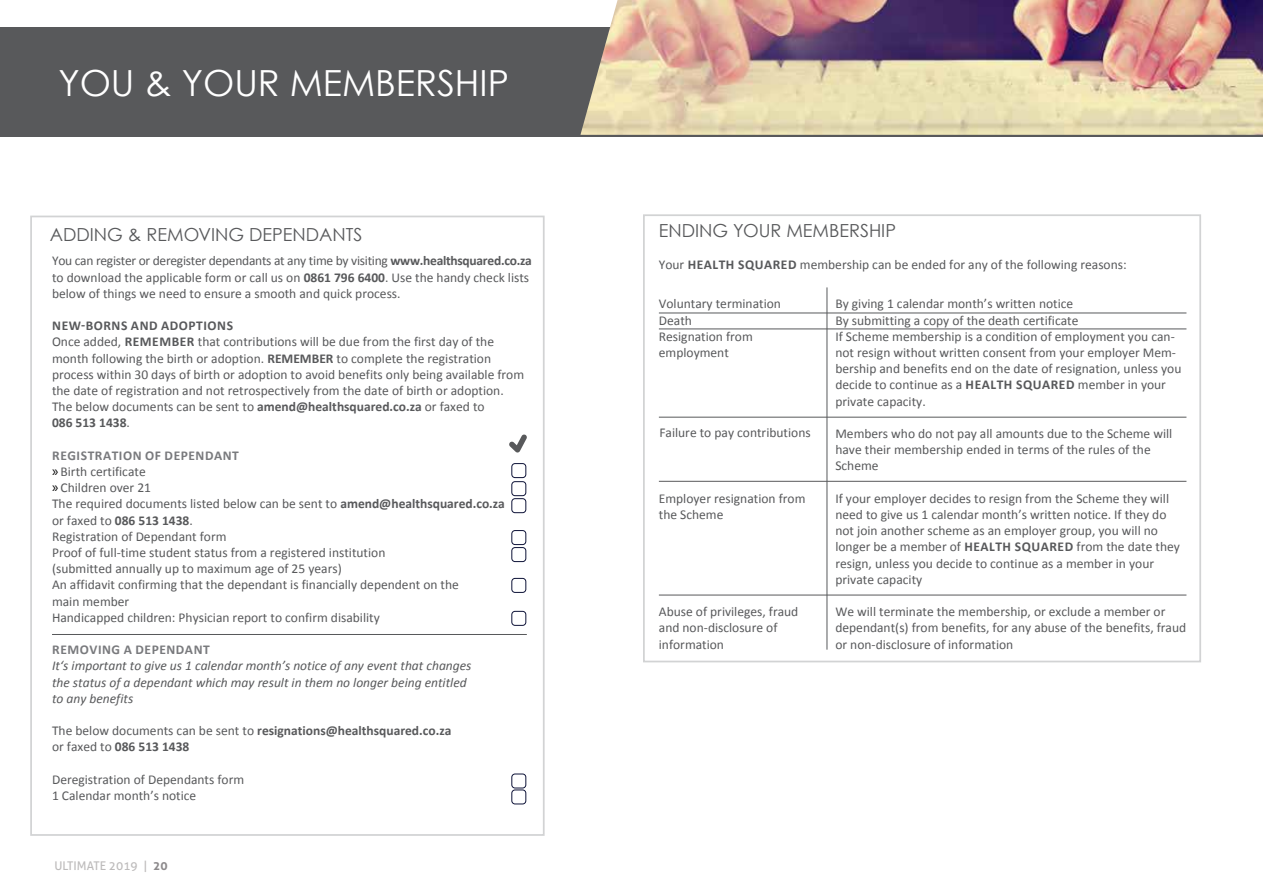
<style>
.page{position:relative;width:1263px;height:893px;background:#fff}
.page>*{position:absolute;margin:0;border:0;box-sizing:border-box;transform-origin:0 0}
.t1{font:36px "Century Gothic";color:#fff}
.t2{font:18px "Century Gothic";color:#58595b}
.t3{font:13.5px/16.2px "Calibri";color:#58595b}
.t4{font:italic 13.5px/16.2px "Calibri";color:#58595b}
.t5{font:700 13.5px/16.2px "Calibri";color:#58595b}
.t6{font:700 13.5px "Calibri";letter-spacing:.04em;color:#797a7d}
.t7{font:12px "Aller";color:#bdbbbb}
.s1{font-weight:700}
.s2{font-weight:700;color:#797a7d}
.s3{font-family:"Myriad Pro";font-size:15px;color:#000}
.s4{font-weight:400}
.s5{font-weight:700;color:#8d8a8c}
</style>
<div class="page">
<div style="left:0;top:0;width:1263px;height:136px;background:#58595b"></div>
<div style="left:0;top:0;width:1263px;height:27px;background:#fff"></div>
<div style="left:30px;top:216px;width:515px;height:620px;border:2px solid #d2d3d4"></div>
<hr style="left:52px;top:634px;width:475px;height:1px;background:#58595b">
<div style="left:512px;top:481px;width:14px;height:15px;border:1px solid #0d1237;border-radius:3px"></div>
<div style="left:512px;top:498px;width:14px;height:15px;border:1px solid #0d1237;border-radius:3px"></div>
<div style="left:512px;top:530px;width:14px;height:15px;border:1px solid #0d1237;border-radius:3px"></div>
<div style="left:512px;top:547px;width:14px;height:15px;border:1px solid #0d1237;border-radius:3px"></div>
<div style="left:512px;top:578px;width:14px;height:15px;border:1px solid #0d1237;border-radius:3px"></div>
<div style="left:512px;top:611px;width:14px;height:15px;border:1px solid #0d1237;border-radius:3px"></div>
<div style="left:512px;top:790px;width:14px;height:14px;border:1px solid #0d1237;border-radius:3px"></div>
<svg style="left:509px;top:434px;width:18px;height:18px"></svg>
<div style="left:512px;top:774px;width:14px;height:14px;border:1px solid #0d1237;border-radius:3px"></div>
<div style="left:512px;top:463px;width:14px;height:15px;border:1px solid #0d1237;border-radius:3px"></div>
<img style="left:580px;top:0;width:683px;height:135px">
<div style="left:643px;top:214px;width:558px;height:448px;border:2px solid #d2d3d4"></div>
<hr style="left:827px;top:287px;width:1px;height:363px;background:#58595b">
<hr style="left:659px;top:481px;width:527px;height:1px;background:#58595b">
<hr style="left:659px;top:595px;width:527px;height:1px;background:#58595b">
<hr style="left:659px;top:417px;width:527px;height:1px;background:#58595b">
<hr style="left:659px;top:329px;width:527px;height:1px;background:#58595b">
<hr style="left:659px;top:313px;width:527px;height:1px;background:#58595b">
<h1 class="t1" style="left:58px;top:61px;width:452px">YOU &amp; YOUR MEMBERSHIP</h1>
<h2 class="t2" style="left:50px;top:223px;width:314px">ADDING &amp; REMOVING DEPENDANTS</h2>
<p class="t3" style="left:52px;top:253px;width:481px">You can register or deregister dependants at any time by visiting <span class="s1">www.healthsquared.co.za </span>to download the applicable form or call us on <span class="s1">0861 796 6400</span>. Use the handy check lists below of things we need to ensure a smooth and quick process.</p>
<p class="t3" style="left:52px;top:318px;width:474px"><span class="s1">NEW-BORNS AND ADOPTIONS<br></span>Once added, <span class="s1">REMEMBER</span> that contributions will be due from the first day of the month following the birth or adoption. <span class="s1">REMEMBER</span> to complete the registration process within 30 days of birth or adoption to avoid benefits only being available from the date of registration and not retrospectively from the date of birth or adoption.<br>The below documents can be sent to <span class="s1">amend@healthsquared.co.za</span> or faxed to<br><span class="s1">086 513 1438</span>.</p>
<p class="t3" style="left:52px;top:447px;width:454px"><span class="s2">REGISTRATION OF DEPENDANT<br></span><span class="s3">»</span> Birth certificate<br><span class="s3">»</span> Children over 21<br>The required documents listed below can be sent to <span class="s1">amend@healthsquared.co.za </span>or faxed to <span class="s1">086 513 1438</span>.<br>Registration of Dependant form<br>Proof of full-time student status from a registered institution<br>(submitted annually up to maximum age of 25 years)<br>An affidavit confirming that the dependant is financially dependent on the<br>main member<br>Handicapped children: Physician report to confirm disability</p>
<p class="t6" style="left:52px;top:641px;width:159px">REMOVING A DEPENDANT</p>
<p class="t4" style="left:52px;top:657px;width:421px">It‘s important to give us 1 calendar month’s notice of any event that changes the status of a dependant which may result in them no longer being entitled to any benefits</p>
<p class="t5" style="left:52px;top:723px;width:401px"><span class="s4">The below documents can be sent to</span> resignations@healthsquared.co.za <span class="s4">or faxed to</span> 086 513 1438</p>
<p class="t3" style="left:52px;top:771px;width:194px">Deregistration of Dependants form<br>1 Calendar month’s notice</p>
<p class="t7" style="left:54px;top:858px;width:115px">ULTIMATE 2019 | <span class="s5">20</span></p>
<h2 class="t2" style="left:659px;top:219px;width:239px">ENDING YOUR MEMBERSHIP</h2>
<p class="t3" style="left:659px;top:257px;width:469px">Your <span class="s1">HEALTH SQUARED</span> membership can be ended for any of the following reasons:</p>
<p class="t3" style="left:659px;top:296px;width:124px">Voluntary termination<br>Death<br>Resignation from employment</p>
<p class="t3" style="left:659px;top:425px;width:153px">Failure to pay contributions</p>
<p class="t3" style="left:659px;top:490px;width:148px">Employer resignation from the Scheme</p>
<p class="t3" style="left:659px;top:604px;width:141px">Abuse of privileges, fraud and non-disclosure of information</p>
<p class="t3" style="left:835px;top:296px;width:348px">By giving 1 calendar month’s written notice<br>By submitting a copy of the death certificate<br>If Scheme membership is a condition of employment you can&shy;not resign without written consent from your employer Mem&shy;bership and benefits end on the date of resignation, unless you decide to continue as a <span class="s1">HEALTH SQUARED</span> member in your private capacity.</p>
<p class="t3" style="left:835px;top:425px;width:338px">Members who do not pay all amounts due to the Scheme will have their membership ended in terms of the rules of the<br>Scheme</p>
<p class="t3" style="left:835px;top:490px;width:346px">If your employer decides to resign from the Scheme they will need to give us 1 calendar month’s written notice. If they do not join another scheme as an employer group, you will no longer be a member of <span class="s1">HEALTH SQUARED</span> from the date they resign, unless you decide to continue as a member in your private capacity</p>
<p class="t3" style="left:835px;top:604px;width:352px">We will terminate the membership, or exclude a member or dependant(s) from benefits, for any abuse of the benefits, fraud or non-disclosure of information</p>
</div>
